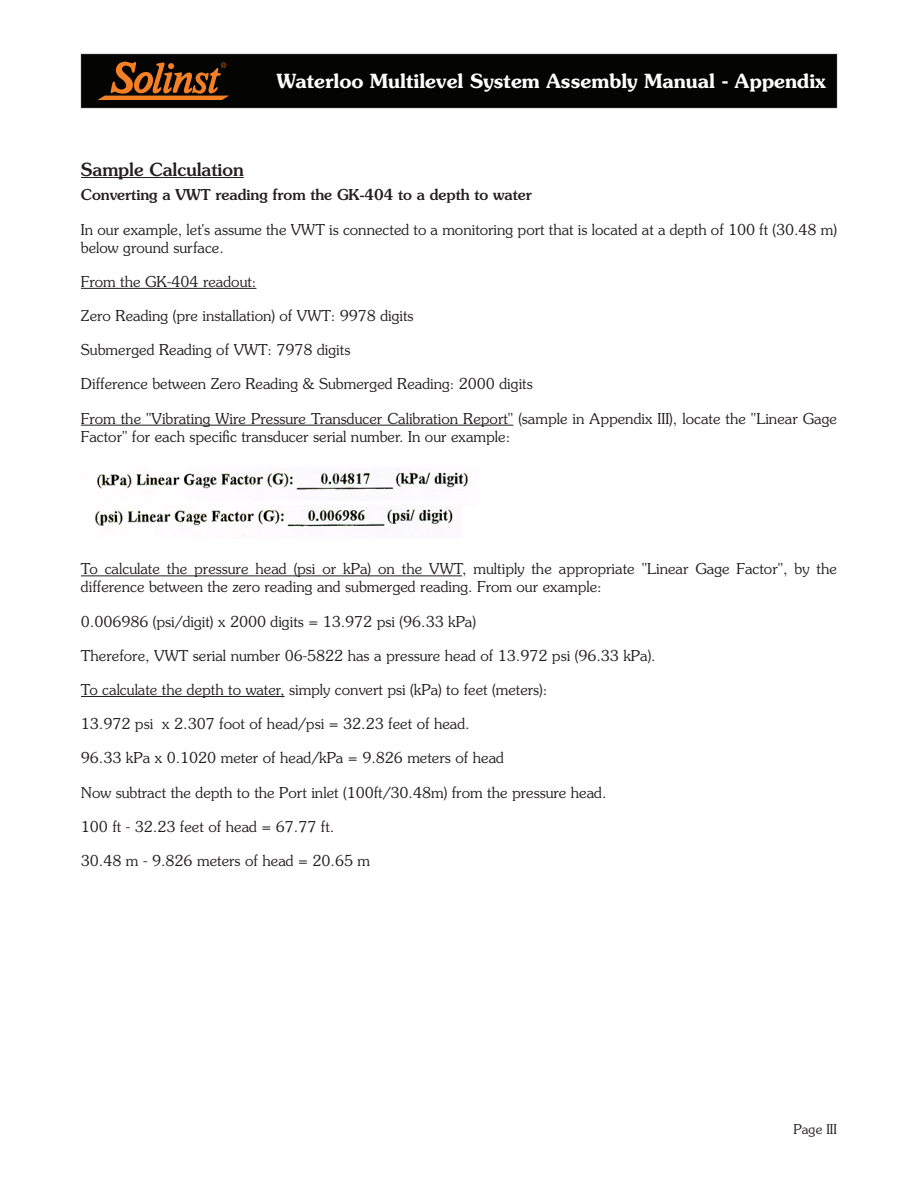
<style>
.page{position:relative;width:918px;height:1188px;background:#fff}
.page>*{position:absolute;margin:0;border:0;box-sizing:border-box;transform-origin:0 0}
.t1{font:600 19.5px "Souvenir Std";color:#fff}
.Section_Title{font:500 18px "Souvenir Std";color:#231f20}
.BODY_Text{font:300 15px/18px "Souvenir Std";color:#231f20}
.Section_Subtitle{font:500 15px "Souvenir Std";color:#231f20}
.t2{font:300 13.5px "Souvenir Std";color:#231f20}
</style>
<div class="page">
<div style="left:81px;top:54px;width:756px;height:54px;background:#040503"></div>
<div style="left:81px;top:54px;width:756px;height:54px;border:1px solid #231f20"></div>
<svg style="left:98px;top:62px;width:131px;height:38px"></svg>
<hr style="left:81px;top:177px;width:163px;height:1px;background:#231f20">
<hr style="left:81px;top:288px;width:175px;height:1px;background:#231f20">
<hr style="left:81px;top:425px;width:432px;height:1px;background:#231f20">
<hr style="left:81px;top:576px;width:381px;height:1px;background:#231f20">
<hr style="left:81px;top:696px;width:204px;height:1px;background:#231f20">
<img style="left:94px;top:471px;width:374px;height:65px">
<h1 class="t1" style="left:277px;top:69px;width:551px">Waterloo Multilevel System Assembly Manual - Appendix</h1>
<p class="Section_Title" style="left:81px;top:158px;width:164px">Sample Calculation</p>
<p class="Section_Subtitle" style="left:81px;top:186px;width:452px">Converting a VWT reading from the GK-404 to a depth to water</p>
<p class="BODY_Text" style="left:81px;top:220px;width:758px">In our example, let's assume the VWT is connected to a monitoring port that is located at a depth of 100 ft (30.48 m) below ground surface.</p>
<p class="BODY_Text" style="left:81px;top:273px;width:177px">From the GK-404 readout:</p>
<p class="BODY_Text" style="left:81px;top:307px;width:334px">Zero Reading (pre installation) of VWT: 9978 digits</p>
<p class="BODY_Text" style="left:81px;top:341px;width:271px">Submerged Reading of VWT: 7978 digits</p>
<p class="BODY_Text" style="left:81px;top:375px;width:453px">Difference between Zero Reading &amp; Submerged Reading: 2000 digits</p>
<p class="BODY_Text" style="left:81px;top:409px;width:758px">From the "Vibrating Wire Pressure Transducer Calibration Report" (sample in Appendix III), locate the "Linear Gage<br>Factor" for each specific transducer serial number. In our example:</p>
<p class="BODY_Text" style="left:81px;top:560px;width:757px">To calculate the pressure head (psi or kPa) on the VWT, multiply the appropriate "Linear Gage Factor", by the difference between the zero reading and submerged reading. From our example:</p>
<p class="BODY_Text" style="left:81px;top:612px;width:397px">0.006986 (psi/digit) x 2000 digits = 13.972 psi (96.33 kPa)</p>
<p class="BODY_Text" style="left:81px;top:646px;width:576px">Therefore, VWT serial number 06-5822 has a pressure head of 13.972 psi (96.33 kPa).</p>
<p class="BODY_Text" style="left:81px;top:681px;width:468px">To calculate the depth to water, simply convert psi (kPa) to feet (meters):</p>
<p class="BODY_Text" style="left:81px;top:715px;width:390px">13.972 psi x 2.307 foot of head/psi = 32.23 feet of head.</p>
<p class="BODY_Text" style="left:81px;top:749px;width:424px">96.33 kPa x 0.1020 meter of head/kPa = 9.826 meters of head</p>
<p class="BODY_Text" style="left:81px;top:783px;width:527px">Now subtract the depth to the Port inlet (100ft/30.48m) from the pressure head.</p>
<p class="BODY_Text" style="left:81px;top:817px;width:255px">100 ft - 32.23 feet of head = 67.77 ft.</p>
<p class="BODY_Text" style="left:81px;top:852px;width:291px">30.48 m - 9.826 meters of head = 20.65 m</p>
<p class="t2" style="left:794px;top:1121px;width:45px">Page III</p>
</div>
